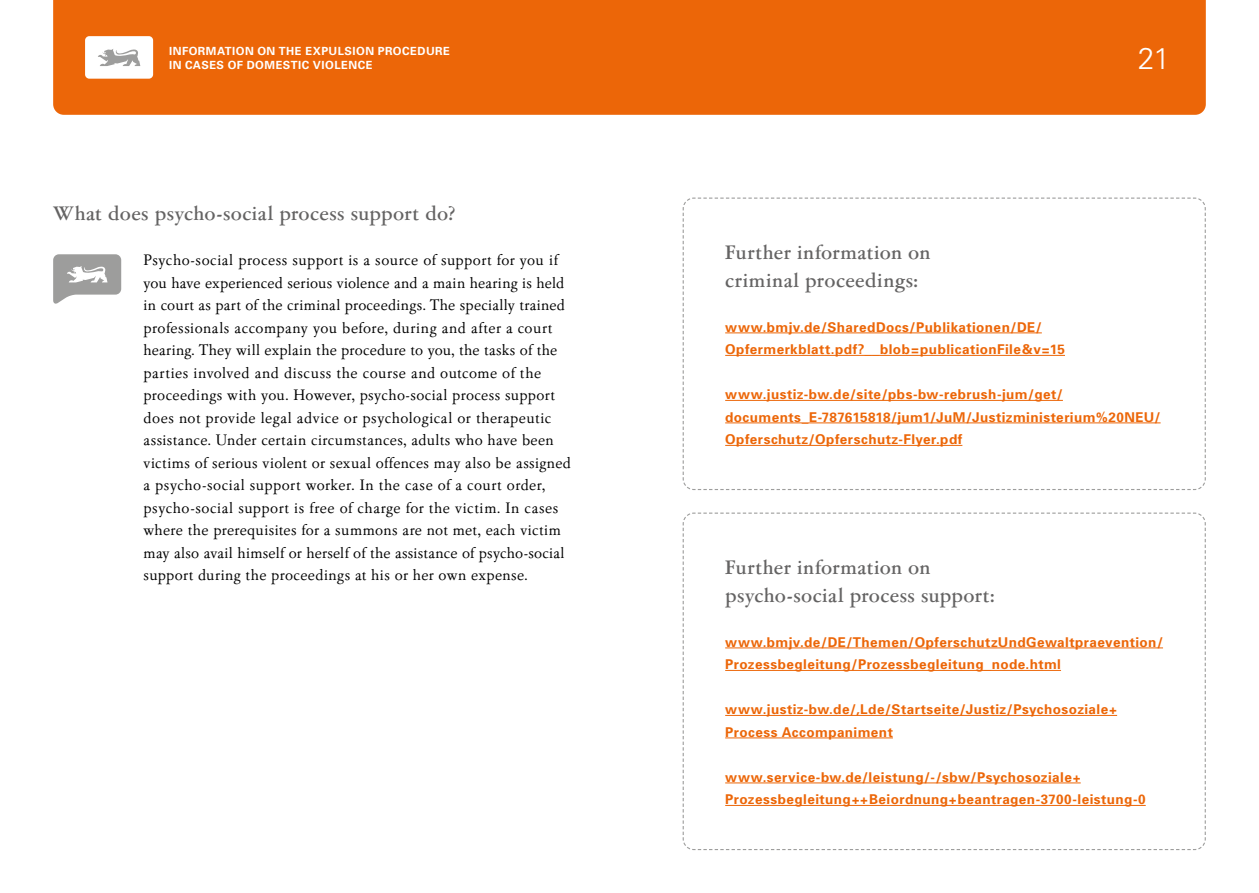
<style>
.page{position:relative;width:1259px;height:893px;background:#fff}
.page>*{position:absolute;margin:0;border:0;box-sizing:border-box;transform-origin:0 0}
.t1{font:300 30px "Univers";color:#fff}
.t2{font:500 20.25px/27.8px "Garamont Amst SB";letter-spacing:.02em;color:#646363}
.t3{font:15.75px/22.5px "Garamont Amst SB";letter-spacing:.025em;color:#000}
.t4{font:700 13.5px/22.5px "Univers";letter-spacing:.035em;color:#ec6608}
.t5{font:700 11.25px/14.2px "Univers";letter-spacing:.04em;color:#fff}
</style>
<div class="page">
<svg style="left:53px;top:254px;width:68px;height:50px"></svg>
<svg style="left:682px;top:197px;width:524px;height:293px"></svg>
<hr style="left:725px;top:333px;width:317px;height:1px;background:#ec6608">
<hr style="left:725px;top:355px;width:340px;height:1px;background:#ec6608">
<hr style="left:725px;top:400px;width:338px;height:1px;background:#ec6608">
<hr style="left:725px;top:423px;width:435px;height:1px;background:#ec6608">
<hr style="left:725px;top:445px;width:237px;height:1px;background:#ec6608">
<svg style="left:682px;top:512px;width:524px;height:339px"></svg>
<hr style="left:725px;top:648px;width:438px;height:1px;background:#ec6608">
<hr style="left:725px;top:670px;width:336px;height:1px;background:#ec6608">
<hr style="left:725px;top:715px;width:392px;height:1px;background:#ec6608">
<hr style="left:725px;top:738px;width:168px;height:1px;background:#ec6608">
<hr style="left:725px;top:783px;width:355px;height:1px;background:#ec6608">
<hr style="left:725px;top:805px;width:420px;height:1px;background:#ec6608">
<div style="left:53px;top:0;width:1152px;height:115px;background:#ec6608"></div>
<div style="left:85px;top:36px;width:68px;height:43px;background:#fff;border-radius:4px"></div>
<svg style="left:98px;top:49px;width:42px;height:17px"></svg>
<p class="t5" style="left:169px;top:44px;width:283px">INFORMATION ON THE EXPULSION PROCEDURE<br>IN CASES OF DOMESTIC VIOLENCE</p>
<h1 class="t1" style="left:1138px;top:41px;width:34px">21</h1>
<h4 class="t2" style="left:53px;top:200px;width:404px">What does psycho-social process support do?</h4>
<p class="t3" style="left:144px;top:249px;width:429px">Psycho-social process support is a source of support for you if you have experienced serious violence and a main hearing is held in court as part of the criminal proceedings. The specially trained professionals accompany you before, during and after a court hearing. They will explain the procedure to you, the tasks of the parties involved and discuss the course and outcome of the proceedings with you. However, psycho-social process support does not provide legal advice or psychological or therapeutic assistance. Under certain circumstances, adults who have been victims of serious violent or sexual offences may also be assigned a psycho-social support worker. In the case of a court order, psycho-social support is free of charge for the victim. In cases where the prerequisites for a summons are not met, each victim may also avail himself or herself of the assistance of psycho-social support during the proceedings at his or her own expense.</p>
<h4 class="t2" style="left:725px;top:239px;width:207px">Further information on criminal proceedings:</h4>
<p class="t4" style="left:725px;top:315px;width:341px">www.bmjv.de/SharedDocs/Publikationen/DE/<br>Opfermerkblatt.pdf?__blob=publicationFile&amp;v=15</p>
<p class="t4" style="left:725px;top:383px;width:437px">www.justiz-bw.de/site/pbs-bw-rebrush-jum/get/ documents_E-787615818/jum1/JuM/Justizministerium%20NEU/<br>Opferschutz/Opferschutz-Flyer.pdf</p>
<h4 class="t2" style="left:725px;top:554px;width:270px">Further information on psycho-social process support:</h4>
<p class="t4" style="left:725px;top:630px;width:439px">www.bmjv.de/DE/Themen/OpferschutzUndGewaltpraevention/<br>Prozessbegleitung/Prozessbegleitung_node.html</p>
<p class="t4" style="left:725px;top:698px;width:393px">www.justiz-bw.de/,Lde/Startseite/Justiz/Psychosoziale+<br>Process Accompaniment</p>
<p class="t4" style="left:725px;top:765px;width:422px">www.service-bw.de/leistung/-/sbw/Psychosoziale+<br>Prozessbegleitung++Beiordnung+beantragen-3700-leistung-0</p>
</div>
